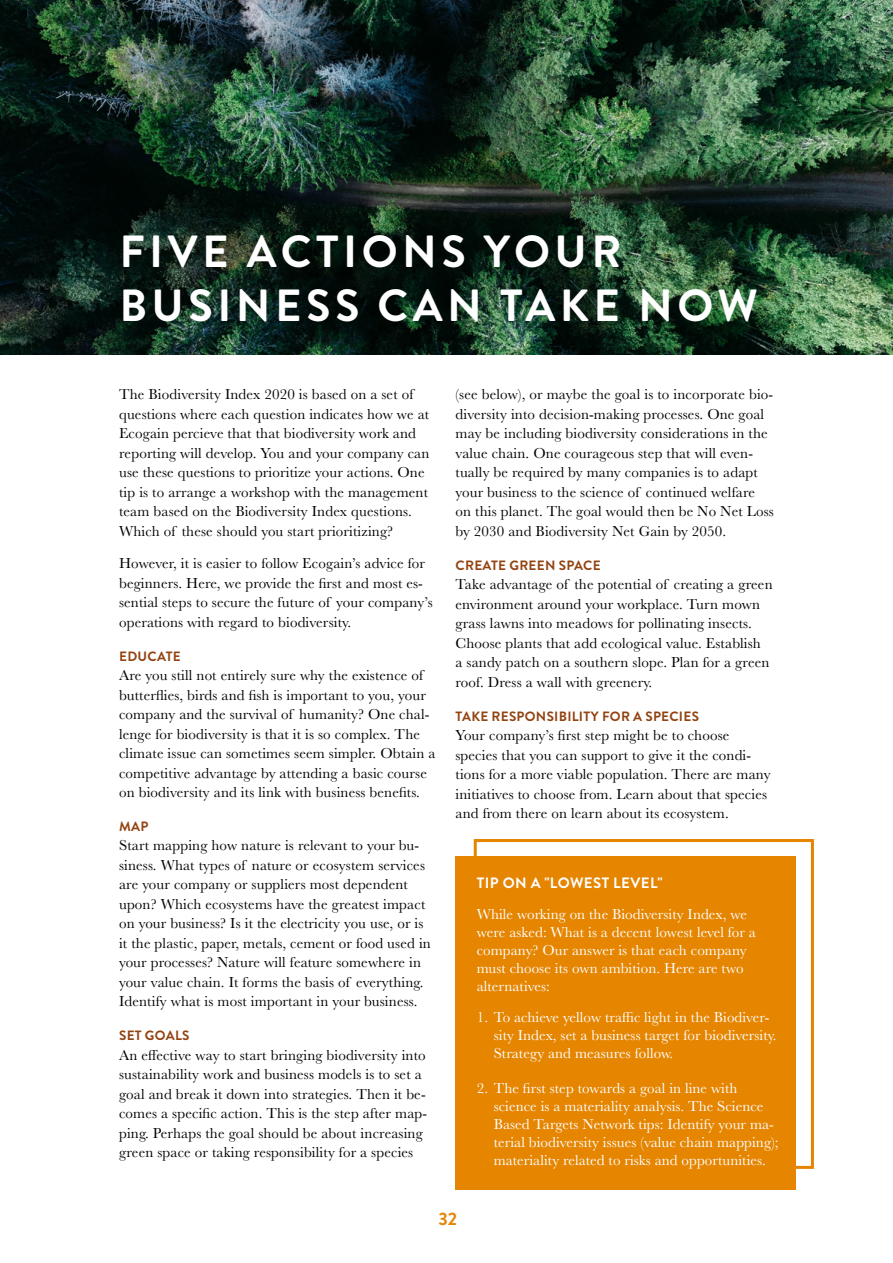
<style>
.page{position:relative;width:893px;height:1263px;background:#fff}
.page>*{position:absolute;margin:0;border:0;box-sizing:border-box;transform-origin:0 0}
.t1{font:700 45px/54px "Brandon Grotesque";letter-spacing:.1em;color:#fff}
.t2{font:700 18px "Brandon Grotesque";color:#e58500}
.t3{font:15px/19.5px "Baskerville";letter-spacing:.01em;color:#000}
.t4{font:15px/18px "Baskerville";letter-spacing:.005em;color:#fff}
.t5{font:700 15px "Brandon Grotesque";letter-spacing:.03em;color:#fff}
.t6{font:700 13.5px "Brandon Grotesque";letter-spacing:.02em;color:#924310}
</style>
<div class="page">
<div style="left:474px;top:839px;width:340px;height:330px;border:3px solid #e58500"></div>
<div style="left:455px;top:856px;width:341px;height:334px;background:#e58500"></div>
<img style="left:0;top:0;width:893px;height:354px">
<h1 class="t1" style="left:119px;top:225px;width:640px">FIVE ACTIONS YOUR<br>BUSINESS CAN TAKE NOW</h1>
<p class="t3" style="left:119px;top:385px;width:312px">The Biodiversity Index 2020 is based on a set of questions where each question indicates how we at Ecogain percieve that that biodiversity work and reporting will develop. You and your company can use these questions to prioritize your actions. One tip is to arrange a workshop with the management team based on the Biodiversity Index questions.<br>Which of these should you start prioritizing?</p>
<p class="t3" style="left:119px;top:554px;width:315px">However, it is easier to follow Ecogain’s advice for beginners. Here, we provide the first and most es&shy;sential steps to secure the future of your company’s operations with regard to biodiversity.</p>
<p class="t6" style="left:119px;top:646px;width:63px">EDUCATE</p>
<p class="t3" style="left:119px;top:666px;width:318px">Are you still not entirely sure why the existence of butterflies, birds and fish is important to you, your company and the survival of humanity? One chal&shy;lenge for biodiversity is that it is so complex. The climate issue can sometimes seem simpler. Obtain a competitive advantage by attending a basic course on biodiversity and its link with business benefits.</p>
<p class="t6" style="left:119px;top:817px;width:31px">MAP</p>
<p class="t3" style="left:119px;top:836px;width:313px">Start mapping how nature is relevant to your bu&shy;siness. What types of nature or ecosystem services are your company or suppliers most dependent upon? Which ecosystems have the greatest impact on your business? Is it the electricity you use, or is it the plastic, paper, metals, cement or food used in your processes? Nature will feature somewhere in your value chain. It forms the basis of everything.<br>Identify what is most important in your business.</p>
<p class="t6" style="left:119px;top:1026px;width:72px">SET GOALS</p>
<p class="t3" style="left:119px;top:1045px;width:310px">An effective way to start bringing biodiversity into sustainability work and business models is to set a goal and break it down into strategies. Then it be&shy;comes a specific action. This is the step after map&shy;ping. Perhaps the goal should be about increasing green space or taking responsibility for a species</p>
<p class="t3" style="left:455px;top:385px;width:320px">(see below), or maybe the goal is to incorporate bio&shy;diversity into decision-making processes. One goal may be including biodiversity considerations in the value chain. One courageous step that will even&shy;tually be required by many companies is to adapt your business to the science of continued welfare on this planet. The goal would then be No Net Loss by 2030 and Biodiversity Net Gain by 2050.</p>
<p class="t6" style="left:456px;top:556px;width:147px">CREATE GREEN SPACE</p>
<p class="t3" style="left:455px;top:575px;width:319px">Take advantage of the potential of creating a green environment around your workplace. Turn mown grass lawns into meadows for pollinating insects.<br>Choose plants that add ecological value. Establish<br>a sandy patch on a southern slope. Plan for a green roof. Dress a wall with greenery.</p>
<p class="t6" style="left:456px;top:706px;width:245px">TAKE RESPONSIBILITY FOR A SPECIES</p>
<p class="t3" style="left:455px;top:726px;width:317px">Your company’s first step might be to choose species that you can support to give it the condi&shy;tions for a more viable population. There are many initiatives to choose from. Learn about that species and from there on learn about its ecosystem.</p>
<p class="t5" style="left:477px;top:872px;width:187px">TIP ON A "LOWEST LEVEL"</p>
<p class="t4" style="left:477px;top:905px;width:281px">While working on the Biodiversity Index, we were asked: What is a decent lowest level for a company? Our answer is that each company must choose its own ambition. Here are two alternatives:</p>
<p class="t4" style="left:494px;top:1008px;width:284px;text-indent:-17px">1. To achieve yellow traffic light in the Biodiver&shy;sity Index, set a business target for biodiversity.<br>Strategy and measures follow.</p>
<p class="t4" style="left:494px;top:1079px;width:286px;text-indent:-17px">2. The first step towards a goal in line with science is a materiality analysis. The Science Based Targets Network tips: Identify your ma&shy;terial biodiversity issues (value chain mapping); materiality related to risks and opportunities.</p>
<p class="t2" style="left:438px;top:1206px;width:20px">32</p>
</div>
